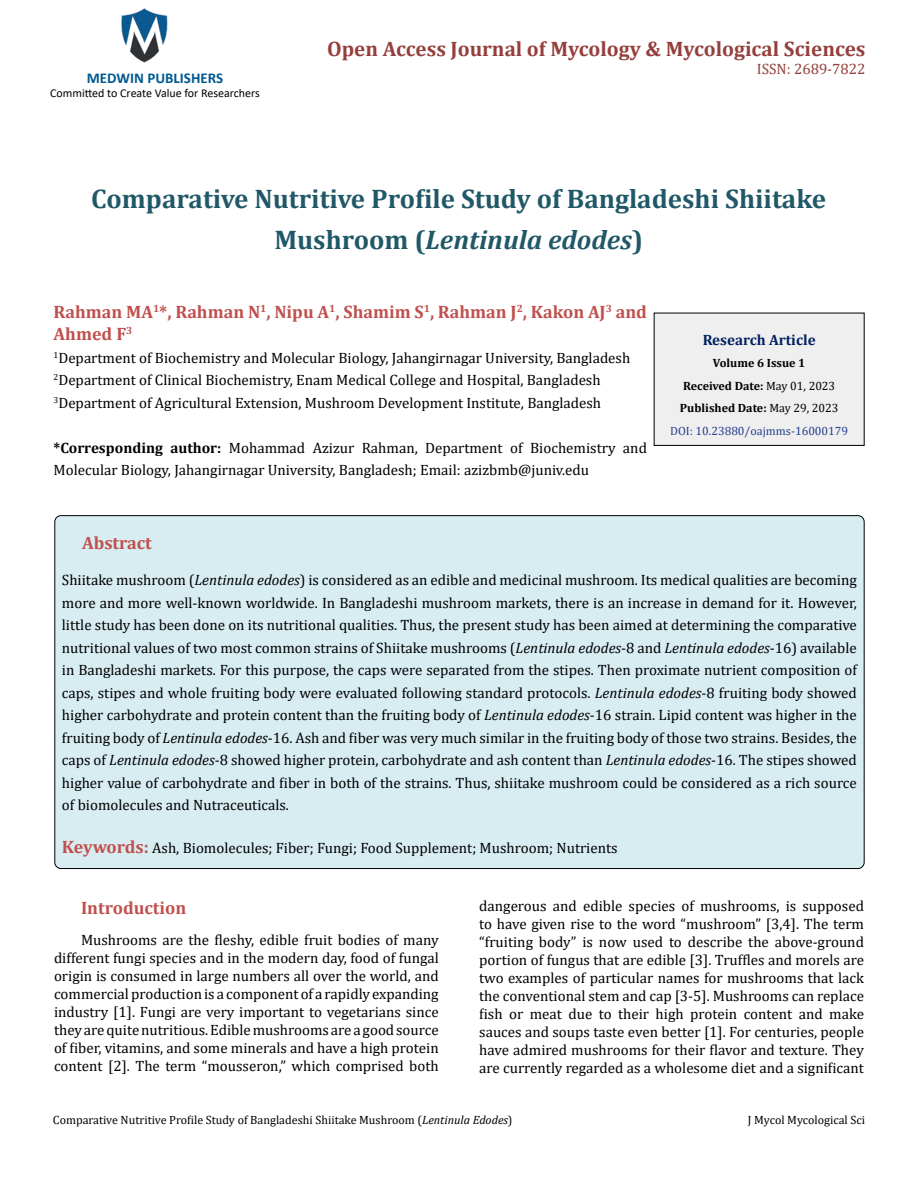
<style>
.page{position:relative;width:918px;height:1188px;background:#fff}
.page>*{position:absolute;margin:0;border:0;box-sizing:border-box;transform-origin:0 0}
.t1{font:700 27px/40.5px "Cambria";color:#215868;text-align:center}
.t2{font:700 21px "Cambria";color:#953f3c}
.t3{font:700 18px/22.5px "Cambria";color:#c0504d}
.t4{font:15px/18px "Cambria";color:#000;text-align:justify}
.t5{font:700 15px "Calibri";color:#005991}
.t6{font:700 15px "Cambria";color:#002060}
.t7{font:15px "Cambria";color:#953f3c}
.t8{font:12px "Cambria";color:#000}
.t9{font:700 12px/22.5px "Cambria";color:#000;text-align:center}
.t10{font:12px "Calibri";color:#000}
.s1{font-style:italic}
.s2{font-weight:700}
.s3{font-weight:400}
.s4{font-weight:400;color:#25408f}
.s5{font-weight:700;font-size:18px;color:#c0504d}
</style>
<div class="page">
<img style="left:121px;top:8px;width:47px;height:55px">
<div style="left:654px;top:313px;width:210px;height:132px;background:#efefef"></div>
<div style="left:654px;top:313px;width:211px;height:133px;border:1px solid #000"></div>
<div style="left:55px;top:516px;width:809px;height:353px;background:#d8edf2;border-radius:6px"></div>
<p class="t5" style="left:87px;top:67px;width:138px">MEDWIN PUBLISHERS</p>
<p class="t10" style="left:50px;top:85px;width:211px">Committed to Create Value for Researchers</p>
<h2 class="t2" style="left:327px;top:34px;width:540px">Open Access Journal of Mycology &amp; Mycological Sciences</h2>
<p class="t7" style="left:757px;top:60px;width:110px">ISSN: 2689-7822</p>
<h1 class="t1" style="left:91px;top:178px;width:736px">Comparative Nutritive Profile Study of Bangladeshi Shiitake<br>Mushroom (<span class="s1">Lentinula edodes</span>)</h1>
<p class="t3" style="left:54px;top:300px;width:595px">Rahman MA<sup>1</sup>*, Rahman N<sup>1</sup>, Nipu A<sup>1</sup>, Shamim S<sup>1</sup>, Rahman J<sup>2</sup>, Kakon AJ<sup>3</sup> and<br>Ahmed F<sup>3</sup></p>
<p class="t4" style="left:54px;top:346px;width:578px;line-height:22.5px;text-align:left"><sup>1</sup>Department of Biochemistry and Molecular Biology, Jahangirnagar University, Bangladesh<br><sup>2</sup>Department of Clinical Biochemistry, Enam Medical College and Hospital, Bangladesh<br><sup>3</sup>Department of Agricultural Extension, Mushroom Development Institute, Bangladesh</p>
<p class="t4" style="left:54px;top:436px;width:595px;line-height:22.5px"><span class="s2">*Corresponding author:</span> Mohammad Azizur Rahman, Department of Biochemistry and<br>Molecular Biology, Jahangirnagar University, Bangladesh; Email: azizbmb@juniv.edu</p>
<p class="t6" style="left:703px;top:329px;width:114px">Research Article</p>
<p class="t9" style="left:670px;top:351px;width:180px">Volume 6 Issue 1<br>Received Date: <span class="s3">May 01, 2023<br></span>Published Date: <span class="s3">May 29, 2023<br></span><span class="s4">DOI: 10.23880/oajmms-16000179</span></p>
<p class="t3" style="left:82px;top:531px;width:71px">Abstract</p>
<p class="t4" style="left:62px;top:569px;width:797px;line-height:22.5px">Shiitake mushroom (<span class="s1">Lentinula edodes</span>) is considered as an edible and medicinal mushroom. Its medical qualities are becoming more and more well-known worldwide. In Bangladeshi mushroom markets, there is an increase in demand for it. However, little study has been done on its nutritional qualities. Thus, the present study has been aimed at determining the comparative nutritional values of two most common strains of Shiitake mushrooms (<span class="s1">Lentinula edodes</span>-8 and <span class="s1">Lentinula edodes</span>-16) available in Bangladeshi markets. For this purpose, the caps were separated from the stipes. Then proximate nutrient composition of caps, stipes and whole fruiting body were evaluated following standard protocols. <span class="s1">Lentinula edodes</span>-8 fruiting body showed higher carbohydrate and protein content than the fruiting body of <span class="s1">Lentinula edodes</span>-16 strain. Lipid content was higher in the fruiting body of <span class="s1">Lentinula edodes</span>-16. Ash and fiber was very much similar in the fruiting body of those two strains. Besides, the caps of <span class="s1">Lentinula edodes</span>-8 showed higher protein, carbohydrate and ash content than <span class="s1">Lentinula edodes</span>-16. The stipes showed higher value of carbohydrate and fiber in both of the strains. Thus, shiitake mushroom could be considered as a rich source of biomolecules and Nutraceuticals.</p>
<p class="t4" style="left:62px;top:839px;width:557px"><span class="s5">Keywords:</span> Ash, Biomolecules; Fiber; Fungi; Food Supplement; Mushroom; Nutrients</p>
<p class="t3" style="left:81px;top:896px;width:107px">Introduction</p>
<p class="t4" style="left:54px;top:931px;width:386px;text-indent:27px">Mushrooms are the fleshy, edible fruit bodies of many different fungi species and in the modern day, food of fungal origin is consumed in large numbers all over the world, and commercial production is a component of a rapidly expanding industry [1]. Fungi are very important to vegetarians since they are quite nutritious. Edible mushrooms are a good source of fiber, vitamins, and some minerals and have a high protein content [2]. The term “mousseron,” which comprised both</p>
<p class="t4" style="left:479px;top:897px;width:386px">dangerous and edible species of mushrooms, is supposed to have given rise to the word “mushroom” [3,4]. The term “fruiting body” is now used to describe the above-ground portion of fungus that are edible [3]. Truffles and morels are two examples of particular names for mushrooms that lack the conventional stem and cap [3-5]. Mushrooms can replace fish or meat due to their high protein content and make sauces and soups taste even better [1]. For centuries, people have admired mushrooms for their flavor and texture. They are currently regarded as a wholesome diet and a significant</p>
<p class="t8" style="left:53px;top:1113px;width:461px">Comparative Nutritive Profile Study of Bangladeshi Shiitake Mushroom (<span class="s1">Lentinula Edodes</span>)</p>
<p class="t8" style="left:748px;top:1113px;width:119px">J Mycol Mycological Sci</p>
</div>
